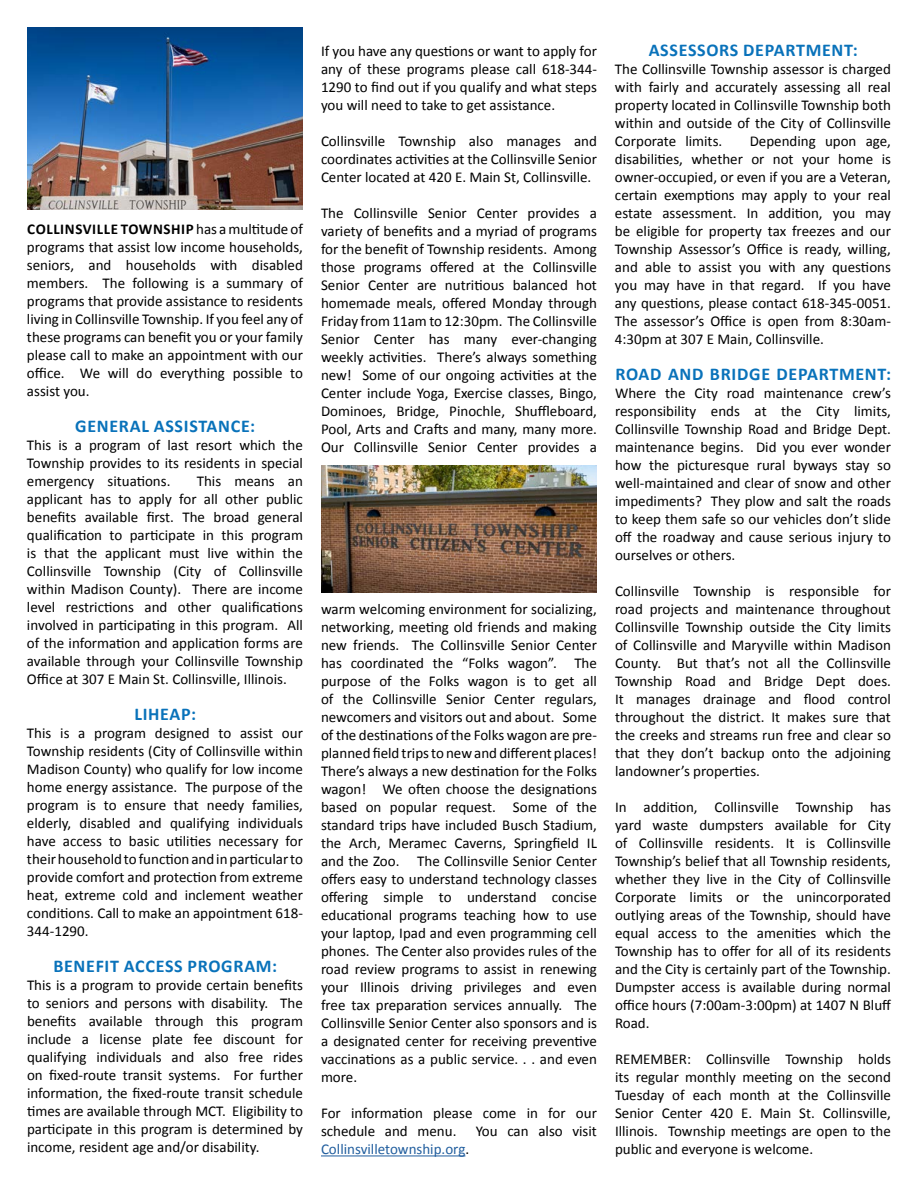
<style>
.page{position:relative;width:918px;height:1188px;background:#fff}
.page>*{position:absolute;margin:0;border:0;box-sizing:border-box;transform-origin:0 0}
.t1{font:700 18px "Calibri";letter-spacing:.04em;color:#0972ba}
.t2{font:15px/18px "Calibri";color:#000;text-align:justify}
.t3{font:15px "Calibri";color:#215e9e}
.s1{font-weight:700}
.s2{color:#000}
</style>
<div class="page">
<hr style="left:321px;top:1155px;width:144px;height:1px;background:#215e9e">
<img style="left:27px;top:27px;width:276px;height:183px">
<img style="left:321px;top:466px;width:276px;height:127px">
<p class="t2" style="left:27px;top:220px;width:277px"><span class="s1">COLLINSVILLE TOWNSHIP</span> has a multitude of programs that assist low income households, seniors, and households with disabled members. The following is a summary of programs that provide assistance to residents living in Collinsville Township. If you feel any of these programs can benefit you or your family please call to make an appointment with our office. We will do everything possible to assist you.</p>
<p class="t1" style="left:75px;top:415px;width:181px">GENERAL ASSISTANCE:</p>
<p class="t2" style="left:27px;top:436px;width:277px">This is a program of last resort which the Township provides to its residents in special emergency situations.</p>
<p class="t2" style="left:27px;top:472px;width:278px;text-indent:170px">This means an applicant has to apply for all other public benefits available first. The broad general qualification to participate in this program is that the applicant must live within the Collinsville Township (City of Collinsville within Madison County). There are income level restrictions and other qualifications involved in participating in this program. All of the information and application forms are available through your Collinsville Township Office at 307 E Main St. Collinsville, Illinois.</p>
<p class="t1" style="left:134px;top:703px;width:63px">LIHEAP:</p>
<p class="t2" style="left:27px;top:724px;width:278px">This is a program designed to assist our Township residents (City of Collinsville within Madison County) who qualify for low income home energy assistance. The purpose of the program is to ensure that needy families, elderly, disabled and qualifying individuals have access to basic utilities necessary for their household to function and in particular to provide comfort and protection from extreme heat, extreme cold and inclement weather conditions. Call to make an appointment 618- 344-1290.</p>
<p class="t1" style="left:53px;top:955px;width:225px">BENEFIT ACCESS PROGRAM:</p>
<p class="t2" style="left:27px;top:976px;width:278px">This is a program to provide certain benefits to seniors and persons with disability. The benefits available through this program include a license plate fee discount for qualifying individuals and also free rides on fixed-route transit systems. For further information, the fixed-route transit schedule times are available through MCT. Eligibility to participate in this program is determined by income, resident age and/or disability.</p>
<p class="t2" style="left:321px;top:42px;width:278px">If you have any questions or want to apply for any of these programs please call 618-344- 1290 to find out if you qualify and what steps you will need to take to get assistance.</p>
<p class="t2" style="left:321px;top:132px;width:277px">Collinsville Township also manages and coordinates activities at the Collinsville Senior Center located at 420 E. Main St, Collinsville.</p>
<p class="t2" style="left:321px;top:204px;width:278px">The Collinsville Senior Center provides a variety of benefits and a myriad of programs for the benefit of Township residents. Among those programs offered at the Collinsville Senior Center are nutritious balanced hot homemade meals, offered Monday through Friday from 11am to 12:30pm. The Collinsville Senior Center has many ever-changing weekly activities. There’s always something new! Some of our ongoing activities at the Center include Yoga, Exercise classes, Bingo, Dominoes, Bridge, Pinochle, Shuffleboard, Pool, Arts and Crafts and many, many more.<br>Our Collinsville Senior Center provides a</p>
<p class="t2" style="left:321px;top:600px;width:278px">warm welcoming environment for socializing, networking, meeting old friends and making new friends. The Collinsville Senior Center has coordinated the “Folks wagon”. The purpose of the Folks wagon is to get all of the Collinsville Senior Center regulars, newcomers and visitors out and about. Some of the destinations of the Folks wagon are pre&shy;planned field trips to new and different places!<br>There’s always a new destination for the Folks wagon! We often choose the designations based on popular request. Some of the standard trips have included Busch Stadium, the Arch, Meramec Caverns, Springfield IL and the Zoo. The Collinsville Senior Center offers easy to understand technology classes offering simple to understand concise educational programs teaching how to use your laptop, Ipad and even programming cell phones. The Center also provides rules of the road review programs to assist in renewing your Illinois driving privileges and even free tax preparation services annually. The Collinsville Senior Center also sponsors and is a designated center for receiving preventive vaccinations as a public service. . . and even more.</p>
<p class="t2" style="left:321px;top:1104px;width:277px">For information please come in for our schedule and menu.</p>
<p class="t2" style="left:476px;top:1122px;width:123px">You can also visit</p>
<p class="t3" style="left:321px;top:1140px;width:150px">Collinsvilletownship.org<span class="s2">.</span></p>
<p class="t1" style="left:649px;top:39px;width:211px">ASSESSORS DEPARTMENT:</p>
<p class="t2" style="left:615px;top:60px;width:277px">The Collinsville Township assessor is charged with fairly and accurately assessing all real property located in Collinsville Township both within and outside of the City of Collinsville Corporate limits.</p>
<p class="t2" style="left:615px;top:132px;width:278px;text-indent:135px">Depending upon age, disabilities, whether or not your home is owner-occupied, or even if you are a Veteran, certain exemptions may apply to your real estate assessment. In addition, you may be eligible for property tax freezes and our Township Assessor’s Office is ready, willing, and able to assist you with any questions you may have in that regard. If you have any questions, please contact 618-345-0051.<br>The assessor’s Office is open from 8:30am-4:30pm at 307 E Main, Collinsville.</p>
<p class="t1" style="left:615px;top:363px;width:277px">ROAD AND BRIDGE DEPARTMENT:</p>
<p class="t2" style="left:615px;top:384px;width:277px">Where the City road maintenance crew’s responsibility ends at the City limits, Collinsville Township Road and Bridge Dept. maintenance begins. Did you ever wonder how the picturesque rural byways stay so well-maintained and clear of snow and other impediments? They plow and salt the roads to keep them safe so our vehicles don’t slide off the roadway and cause serious injury to ourselves or others.</p>
<p class="t2" style="left:615px;top:582px;width:278px">Collinsville Township is responsible for road projects and maintenance throughout Collinsville Township outside the City limits of Collinsville and Maryville within Madison County. But that’s not all the Collinsville Township Road and Bridge Dept does.<br>It manages drainage and flood control throughout the district. It makes sure that the creeks and streams run free and clear so that they don’t backup onto the adjoining landowner’s properties.</p>
<p class="t2" style="left:615px;top:798px;width:278px">In addition, Collinsville Township has yard waste dumpsters available for City of Collinsville residents. It is Collinsville Township’s belief that all Township residents, whether they live in the City of Collinsville Corporate limits or the unincorporated outlying areas of the Township, should have equal access to the amenities which the Township has to offer for all of its residents and the City is certainly part of the Township.<br>Dumpster access is available during normal office hours (7:00am-3:00pm) at 1407 N Bluff Road.</p>
<p class="t2" style="left:615px;top:1050px;width:278px">REMEMBER: Collinsville Township holds its regular monthly meeting on the second Tuesday of each month at the Collinsville Senior Center 420 E. Main St. Collinsville, Illinois. Township meetings are open to the public and everyone is welcome.</p>
</div>
